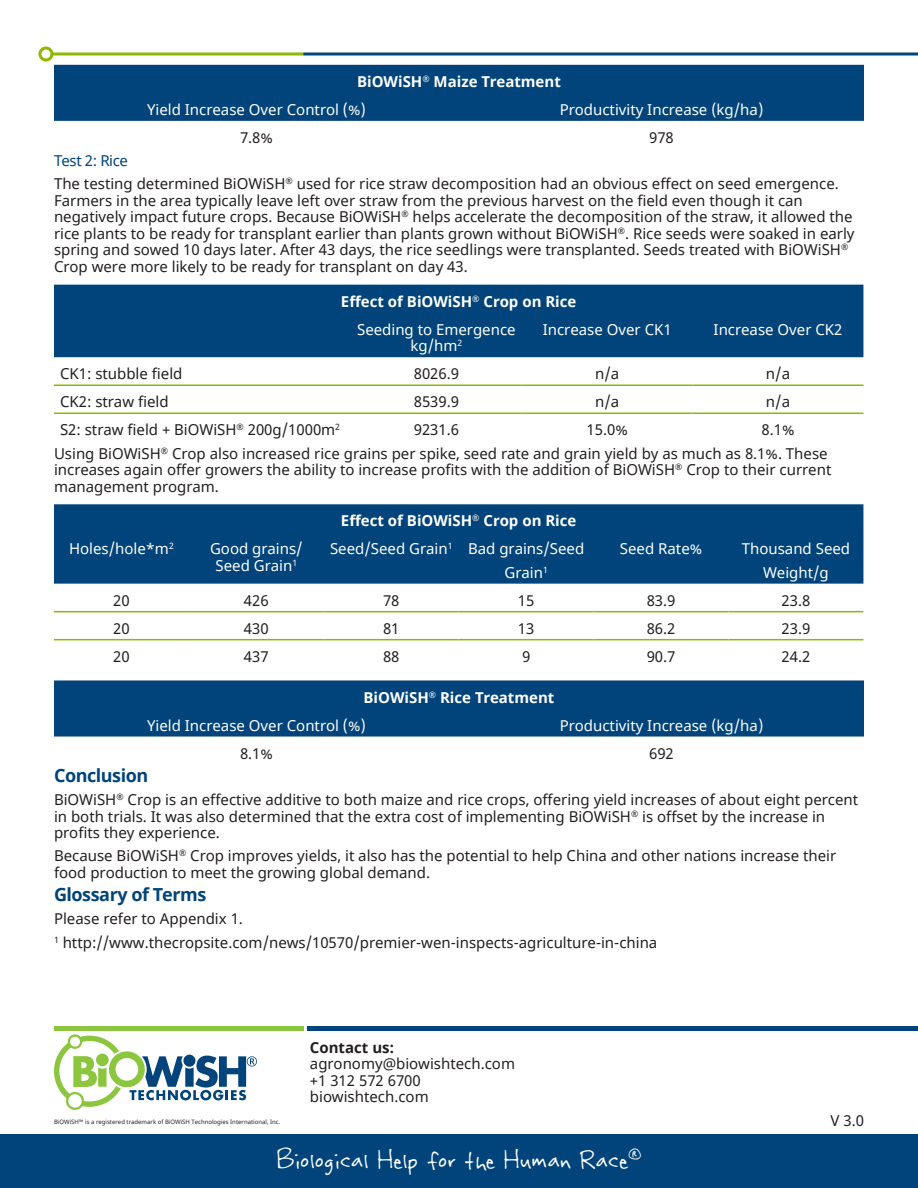
<style>
.page{position:relative;width:918px;height:1188px;background:#fff}
.page>*{position:absolute;margin:0;border:0;box-sizing:border-box;transform-origin:0 0}
.t1{font:30px "Rabiohead";color:#fff}
.Paragraph_Heading{font:700 18px "Noto Sans";letter-spacing:-.025em;color:#00447b}
.t2{font:15px/16.5px "Noto Sans";color:#231f20}
.t3{font:15px/16.5px "Noto Sans";color:#fff;text-align:center}
.t4{font:700 15px "Noto Sans";color:#fff}
.t5{font:700 15px "Noto Sans";color:#231f20}
.Paragraph_Subheading{font:15px "Noto Sans";letter-spacing:-.025em;color:#00447b}
.t6{font:6px "Noto Sans";color:#231f20}
</style>
<div class="page">
<div style="left:0;top:1134px;width:918px;height:54px;background:#00447b"></div>
<svg style="left:53px;top:52px;width:250px;height:4px"></svg>
<div style="left:38px;top:46px;width:15px;height:16px;border:3px solid #8dba00;border-radius:50%"></div>
<svg style="left:303px;top:52px;width:615px;height:4px;background:#3f729b"></svg>
<hr style="left:54px;top:1026px;width:249px;height:4px;background:#8bc63e">
<hr style="left:307px;top:1026px;width:611px;height:4px;background:#00447b">
<svg style="left:54px;top:1034px;width:203px;height:76px"></svg>
<div style="left:54px;top:65px;width:810px;height:56px;background:#00447b"></div>
<div style="left:54px;top:285px;width:809px;height:72px;background:#00447b"></div>
<hr style="left:54px;top:384px;width:297px;height:2px;background:#8dba00">
<hr style="left:351px;top:384px;width:171px;height:2px;background:#8dba00">
<hr style="left:522px;top:384px;width:171px;height:2px;background:#8dba00">
<hr style="left:693px;top:384px;width:170px;height:2px;background:#8dba00">
<hr style="left:54px;top:413px;width:297px;height:1px;background:#8dba00">
<hr style="left:351px;top:413px;width:171px;height:1px;background:#8dba00">
<hr style="left:522px;top:413px;width:171px;height:1px;background:#8dba00">
<hr style="left:693px;top:413px;width:170px;height:1px;background:#8dba00">
<div style="left:54px;top:504px;width:809px;height:80px;background:#00447b"></div>
<hr style="left:54px;top:611px;width:135px;height:1px;background:#8dba00">
<hr style="left:189px;top:611px;width:135px;height:1px;background:#8dba00">
<hr style="left:324px;top:611px;width:135px;height:1px;background:#8dba00">
<hr style="left:459px;top:611px;width:135px;height:1px;background:#8dba00">
<hr style="left:594px;top:611px;width:135px;height:1px;background:#8dba00">
<hr style="left:729px;top:611px;width:134px;height:1px;background:#8dba00">
<hr style="left:54px;top:639px;width:135px;height:1px;background:#8dba00">
<hr style="left:189px;top:639px;width:135px;height:1px;background:#8dba00">
<hr style="left:324px;top:639px;width:135px;height:1px;background:#8dba00">
<hr style="left:459px;top:639px;width:135px;height:1px;background:#8dba00">
<hr style="left:594px;top:639px;width:135px;height:1px;background:#8dba00">
<hr style="left:729px;top:639px;width:134px;height:1px;background:#8dba00">
<div style="left:54px;top:680px;width:810px;height:57px;background:#00447b"></div>
<p class="t4" style="left:357px;top:71px;width:205px">BiOWiSH<sup>®</sup> Maize Treatment</p>
<p class="t3" style="left:147px;top:102px;width:220px">Yield Increase Over Control (%)</p>
<p class="t3" style="left:560px;top:102px;width:205px">Productivity Increase (kg/ha)</p>
<p class="t2" style="left:240px;top:130px;width:34px">7.8%</p>
<p class="t2" style="left:649px;top:130px;width:26px">978</p>
<p class="Paragraph_Subheading" style="left:54px;top:150px;width:76px">Test 2: Rice</p>
<p class="t2" style="left:54px;top:176px;width:802px">The testing determined BiOWiSH<sup>®</sup> used for rice straw decomposition had an obvious effect on seed emergence.<br>Farmers in the area typically leave left over straw from the previous harvest on the field even though it can negatively impact future crops. Because BiOWiSH<sup>®</sup> helps accelerate the decomposition of the straw, it allowed the rice plants to be ready for transplant earlier than plants grown without BiOWiSH<sup>®</sup>. Rice seeds were soaked in early spring and sowed 10 days later. After 43 days, the rice seedlings were transplanted. Seeds treated with BiOWiSH<sup>® </sup>Crop were more likely to be ready for transplant on day 43.</p>
<p class="t4" style="left:341px;top:291px;width:237px">Effect of BiOWiSH<sup>®</sup> Crop on Rice</p>
<p class="t3" style="left:357px;top:322px;width:160px">Seeding to Emergence kg/hm<sup>2</sup></p>
<p class="t3" style="left:543px;top:322px;width:130px">Increase Over CK1</p>
<p class="t3" style="left:714px;top:322px;width:130px">Increase Over CK2</p>
<p class="t2" style="left:60px;top:366px;width:124px">CK1: stubble field</p>
<p class="t2" style="left:414px;top:366px;width:47px">8026.9</p>
<p class="t2" style="left:595px;top:366px;width:26px">n/a</p>
<p class="t2" style="left:766px;top:366px;width:26px">n/a</p>
<p class="t2" style="left:60px;top:394px;width:110px">CK2: straw field</p>
<p class="t2" style="left:414px;top:394px;width:47px">8539.9</p>
<p class="t2" style="left:595px;top:394px;width:26px">n/a</p>
<p class="t2" style="left:766px;top:394px;width:26px">n/a</p>
<p class="t2" style="left:60px;top:422px;width:282px">S2: straw field + BiOWiSH<sup>®</sup> 200g/1000m<sup>2</sup></p>
<p class="t2" style="left:414px;top:422px;width:47px">9231.6</p>
<p class="t2" style="left:587px;top:422px;width:43px">15.0%</p>
<p class="t2" style="left:762px;top:422px;width:34px">8.1%</p>
<p class="t2" style="left:54px;top:445px;width:779px">Using BiOWiSH<sup>®</sup> Crop also increased rice grains per spike, seed rate and grain yield by as much as 8.1%. These increases again offer growers the ability to increase profits with the addition of BiOWiSH<sup>®</sup> Crop to their current management program.</p>
<p class="t4" style="left:341px;top:510px;width:237px">Effect of BiOWiSH<sup>®</sup> Crop on Rice</p>
<p class="t3" style="left:69px;top:541px;width:106px">Holes/hole*m<sup>2</sup></p>
<p class="t3" style="left:210px;top:541px;width:94px">Good grains/<br>Seed Grain<sup>1</sup></p>
<p class="t3" style="left:330px;top:541px;width:124px">Seed/Seed Grain<sup>1</sup></p>
<p class="t3" style="left:468px;top:541px;width:118px">Bad grains/Seed</p>
<p class="t3" style="left:620px;top:541px;width:84px">Seed Rate%</p>
<p class="t3" style="left:742px;top:541px;width:110px">Thousand Seed</p>
<p class="t3" style="left:763px;top:564px;width:67px">Weight/g</p>
<p class="t3" style="left:505px;top:564px;width:45px">Grain<sup>1</sup></p>
<p class="t2" style="left:113px;top:593px;width:18px">20</p>
<p class="t2" style="left:244px;top:593px;width:26px">426</p>
<p class="t2" style="left:383px;top:593px;width:18px">78</p>
<p class="t2" style="left:518px;top:593px;width:18px">15</p>
<p class="t2" style="left:647px;top:593px;width:30px">83.9</p>
<p class="t2" style="left:782px;top:593px;width:30px">23.8</p>
<p class="t2" style="left:113px;top:621px;width:18px">20</p>
<p class="t2" style="left:244px;top:621px;width:26px">430</p>
<p class="t2" style="left:383px;top:621px;width:18px">81</p>
<p class="t2" style="left:518px;top:621px;width:18px">13</p>
<p class="t2" style="left:647px;top:621px;width:30px">86.2</p>
<p class="t2" style="left:782px;top:621px;width:30px">23.9</p>
<p class="t2" style="left:113px;top:649px;width:18px">20</p>
<p class="t2" style="left:244px;top:649px;width:26px">437</p>
<p class="t2" style="left:383px;top:649px;width:18px">88</p>
<p class="t2" style="left:522px;top:649px;width:10px">9</p>
<p class="t2" style="left:647px;top:649px;width:30px">90.7</p>
<p class="t2" style="left:782px;top:649px;width:30px">24.2</p>
<p class="t4" style="left:364px;top:686px;width:192px">BiOWiSH<sup>®</sup> Rice Treatment</p>
<p class="t3" style="left:147px;top:717px;width:220px">Yield Increase Over Control (%)</p>
<p class="t3" style="left:560px;top:717px;width:205px">Productivity Increase (kg/ha)</p>
<p class="t2" style="left:240px;top:745px;width:34px">8.1%</p>
<p class="t2" style="left:649px;top:745px;width:26px">692</p>
<p class="Paragraph_Heading" style="left:54px;top:763px;width:96px">Conclusion</p>
<p class="t2" style="left:54px;top:792px;width:806px">BiOWiSH<sup>®</sup> Crop is an effective additive to both maize and rice crops, offering yield increases of about eight percent in both trials. It was also determined that the extra cost of implementing BiOWiSH<sup>®</sup> is offset by the increase in profits they experience.</p>
<p class="t2" style="left:54px;top:848px;width:784px">Because BiOWiSH<sup>®</sup> Crop improves yields, it also has the potential to help China and other nations increase their food production to meet the growing global demand.</p>
<p class="Paragraph_Heading" style="left:54px;top:882px;width:154px">Glossary of Terms</p>
<p class="t2" style="left:54px;top:911px;width:190px">Please refer to Appendix 1.</p>
<p class="t2" style="left:54px;top:934px;width:605px"><sup>1</sup> http://www.thecropsite.com/news/10570/premier-wen-inspects-agriculture-in-china</p>
<p class="t6" style="left:54px;top:1118px;width:228px">BiOWiSH™ is a registered trademark of BiOWiSH Technologies International, Inc.</p>
<p class="t5" style="left:310px;top:1037px;width:86px">Contact us:</p>
<p class="t2" style="left:310px;top:1056px;width:207px">agronomy@biowishtech.com</p>
<p class="t2" style="left:310px;top:1073px;width:112px">+1 312 572 6700</p>
<p class="t2" style="left:310px;top:1089px;width:120px">biowishtech.com</p>
<h1 class="t1" style="left:277px;top:1142px;width:366px">Biological Help for the Human Race<sup>®</sup></h1>
<p class="t2" style="left:831px;top:1113px;width:35px">V 3.0</p>
</div>
